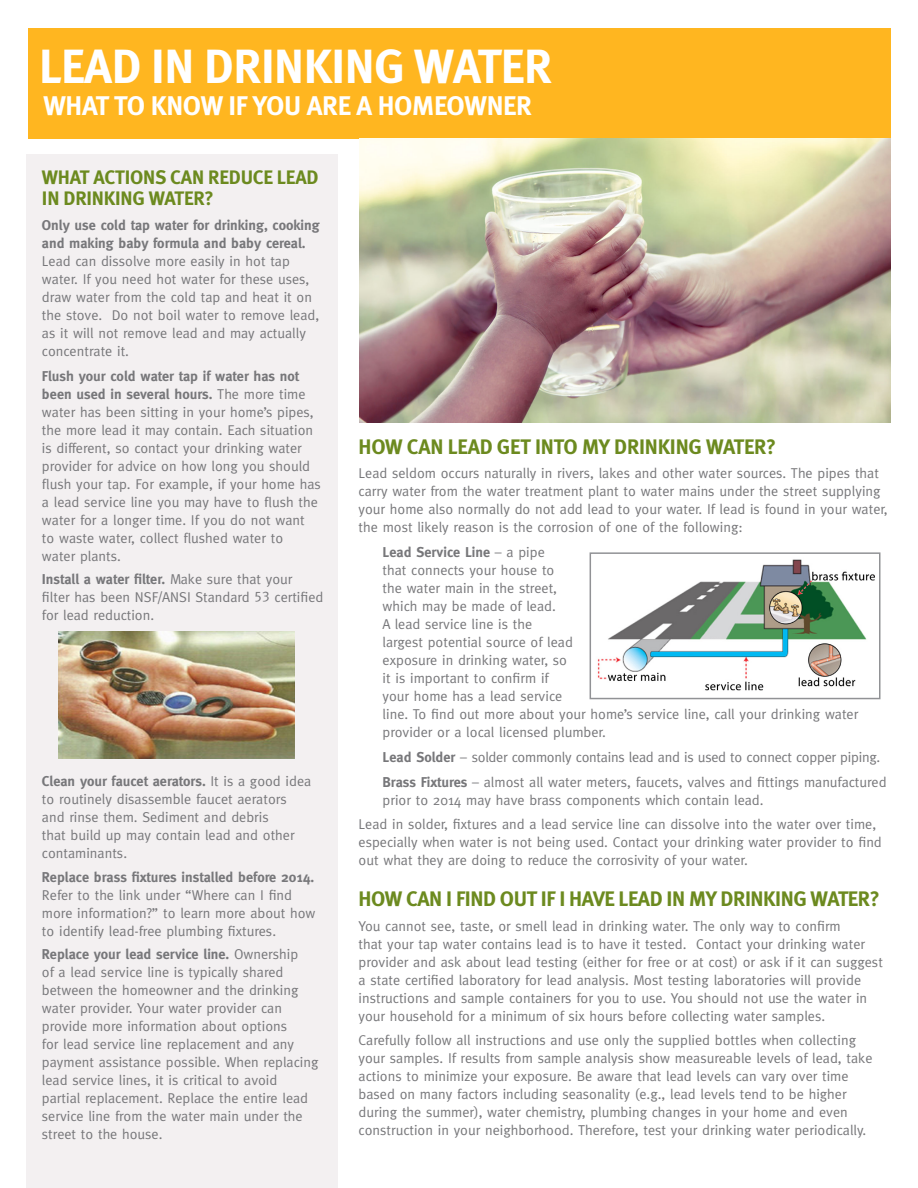
<style>
.page{position:relative;width:918px;height:1188px;background:#fff}
.page>*{position:absolute;margin:0;border:0;box-sizing:border-box;transform-origin:0 0}
.t1{font:700 48px "Meta";letter-spacing:-.01em;color:#fff}
.t2{font:700 27px "Meta";letter-spacing:-.01em;color:#fff}
.body_chart{font:700 21px "Meta";letter-spacing:-.02em;color:#6c8a1f}
.body_chart-2{font:700 19.5px/21px "Meta";letter-spacing:-.01em;color:#6c8a1f}
.body{font:14.25px/18px "Meta";color:#77777a}
.body_chart-3{font:14.25px/18px "Meta";color:#77777a}
.body-2{font:14.25px "Meta";letter-spacing:-.02em;color:#77777a}
.s1{font-weight:700}
</style>
<div class="page">
<div style="left:27px;top:154px;width:311px;height:1034px;background:#f3f0f1"></div>
<div style="left:28px;top:28px;width:863px;height:111px;background:#ffb620"></div>
<img style="left:359px;top:139px;width:532px;height:283px">
<img style="left:597px;top:559px;width:278px;height:132px">
<div style="left:590px;top:552px;width:290px;height:147px;border:2px solid #919295"></div>
<img style="left:59px;top:632px;width:235px;height:126px">
<p class="t1" style="left:39px;top:37px;width:515px">LEAD IN DRINKING WATER</p>
<p class="t2" style="left:43px;top:90px;width:490px">WHAT TO KNOW IF YOU ARE A HOMEOWNER</p>
<p class="body_chart-2" style="left:42px;top:167px;width:278px">WHAT ACTIONS CAN REDUCE LEAD<br>IN DRINKING WATER?</p>
<p class="body" style="left:42px;top:216px;width:279px"><span class="s1">Only use cold tap water for drinking, cooking and making baby formula and baby cereal.<br></span>Lead can dissolve more easily in hot tap water. If you need hot water for these uses, draw water from the cold tap and heat it on the stove. Do not boil water to remove lead, as it will not remove lead and may actually concentrate it.</p>
<p class="body" style="left:42px;top:366px;width:280px"><span class="s1">Flush your cold water tap if water has not been used in several hours.</span> The more time water has been sitting in your home’s pipes, the more lead it may contain. Each situation is different, so contact your drinking water provider for advice on how long you should flush your tap. For example, if your home has a lead service line you may have to flush the water for a longer time. If you do not want<br>to waste water, collect flushed water to<br>water plants.</p>
<p class="body" style="left:42px;top:570px;width:283px"><span class="s1">Install a water filter.</span> Make sure that your filter has been NSF/ANSI Standard 53 certified for lead reduction.</p>
<p class="body" style="left:42px;top:772px;width:271px"><span class="s1">Clean your faucet aerators.</span> It is a good idea to routinely disassemble faucet aerators and rinse them. Sediment and debris<br>that build up may contain lead and other contaminants.</p>
<p class="body" style="left:42px;top:867px;width:275px"><span class="s1">Replace brass fixtures installed before 2014.<br></span>Refer to the link under “Where can I find more information?” to learn more about how to identify lead-free plumbing fixtures.</p>
<p class="body" style="left:42px;top:945px;width:278px"><span class="s1">Replace your lead service line.</span> Ownership<br>of a lead service line is typically shared between the homeowner and the drinking water provider. Your water provider can provide more information about options<br>for lead service line replacement and any payment assistance possible. When replacing lead service lines, it is critical to avoid partial replacement. Replace the entire lead service line from the water main under the street to the house.</p>
<p class="body_chart" style="left:359px;top:434px;width:419px">HOW CAN LEAD GET INTO MY DRINKING WATER?</p>
<p class="body_chart-3" style="left:359px;top:464px;width:531px">Lead seldom occurs naturally in rivers, lakes and other water sources. The pipes that carry water from the water treatment plant to water mains under the street supplying your home also normally do not add lead to your water. If lead is found in your water, the most likely reason is the corrosion of one of the following:</p>
<p class="body" style="left:383px;top:543px;width:477px"><span class="s1">Lead Service Line</span> – a pipe<br>that connects your house to<br>the water main in the street,<br>which may be made of lead.<br>A lead service line is the<br>largest potential source of lead<br>exposure in drinking water, so<br>it is important to confirm if<br>your home has a lead service<br>line. To find out more about your home’s service line, call your drinking water provider or a local licensed plumber.</p>
<p class="body-2" style="left:383px;top:749px;width:499px"><span class="s1">Lead Solder</span> – solder commonly contains lead and is used to connect copper piping.</p>
<p class="body" style="left:383px;top:772px;width:506px"><span class="s1">Brass Fixtures</span> – almost all water meters, faucets, valves and fittings manufactured prior to 2014 may have brass components which contain lead.</p>
<p class="body" style="left:359px;top:815px;width:525px">Lead in solder, fixtures and a lead service line can dissolve into the water over time, especially when water is not being used. Contact your drinking water provider to find out what they are doing to reduce the corrosivity of your water.</p>
<p class="body_chart" style="left:359px;top:886px;width:523px">HOW CAN I FIND OUT IF I HAVE LEAD IN MY DRINKING WATER?</p>
<p class="body" style="left:359px;top:916px;width:526px">You cannot see, taste, or smell lead in drinking water. The only way to confirm<br>that your tap water contains lead is to have it tested. Contact your drinking water provider and ask about lead testing (either for free or at cost) or ask if it can suggest a state certified laboratory for lead analysis. Most testing laboratories will provide instructions and sample containers for you to use. You should not use the water in your household for a minimum of six hours before collecting water samples.</p>
<p class="body" style="left:359px;top:1031px;width:515px">Carefully follow all instructions and use only the supplied bottles when collecting your samples. If results from sample analysis show measureable levels of lead, take actions to minimize your exposure. Be aware that lead levels can vary over time based on many factors including seasonality (e.g., lead levels tend to be higher during the summer), water chemistry, plumbing changes in your home and even construction in your neighborhood. Therefore, test your drinking water periodically.</p>
</div>
